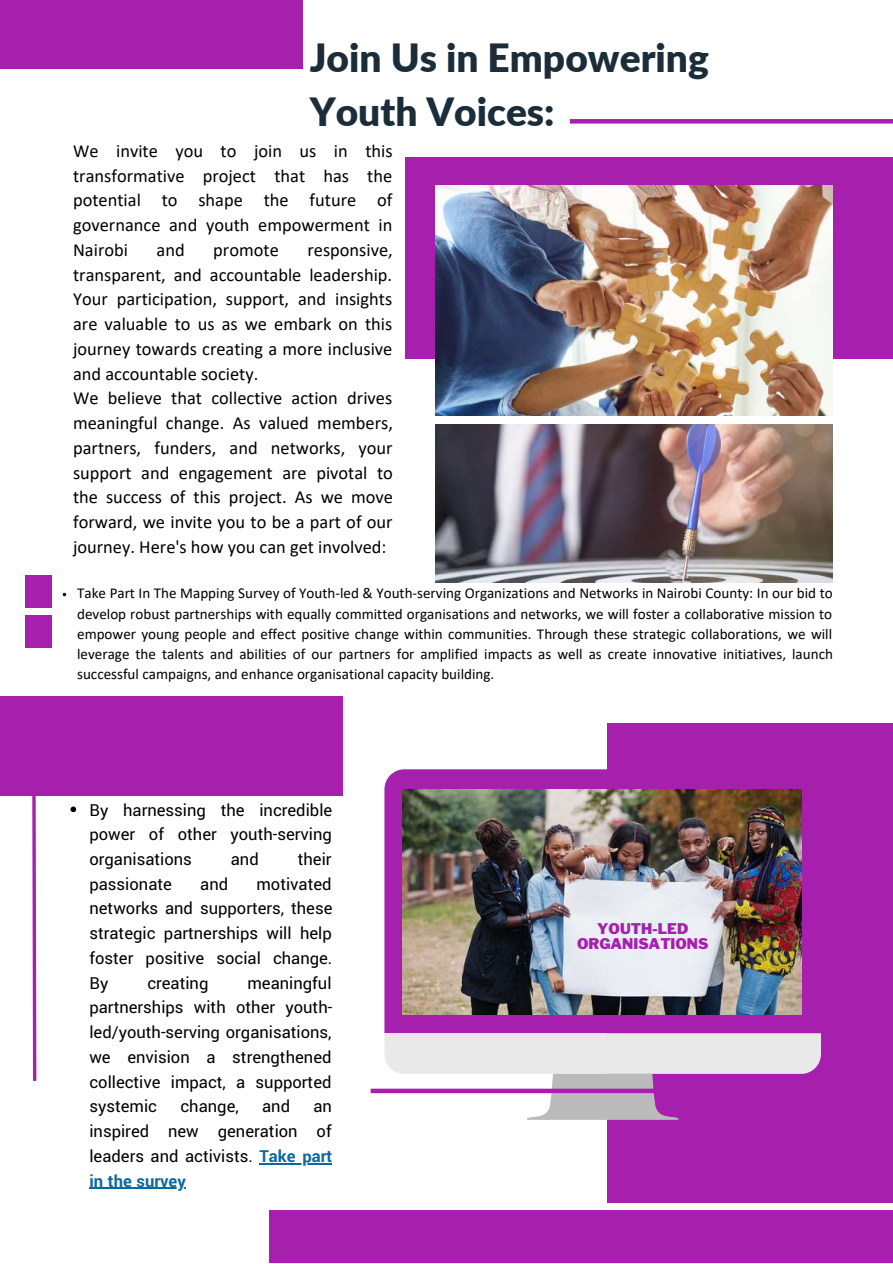
<style>
.page{position:relative;width:893px;height:1264px;background:#fff}
.page>*{position:absolute;margin:0;border:0;box-sizing:border-box;transform-origin:0 0}
.t1{font:900 38.85px/53.6px "Lato";color:#1c2d3a}
.t2{font:18.45px/24.8px "Calibri";color:#000;text-align:justify}
.t3{font:18.45px/24.8px "Yantramanav";color:#000;text-align:justify}
.t4{font:15px/20.2px "Calibri";color:#000;text-align:justify}
.t5{font:900 14.7px/14.5px "Libre Franklin";color:#a61fad;text-align:center}
.s1{font-weight:700;color:#0d68a2}
</style>
<div class="page">
<div style="left:606px;top:723px;width:286px;height:479px;background:#a61fad"></div>
<div style="left:384px;top:769px;width:418px;height:264px;background:#a61fad"></div>
<svg style="left:384px;top:1033px;width:436px;height:86px"></svg>
<img style="left:403px;top:790px;width:398px;height:224px">
<div style="left:269px;top:1210px;width:623px;height:52px;background:#a61fad"></div>
<div style="left:0;top:0;width:303px;height:69px;background:#a61fad"></div>
<div style="left:405px;top:158px;width:487px;height:201px;background:#a61fad"></div>
<img style="left:435px;top:186px;width:397px;height:229px">
<img style="left:435px;top:424px;width:397px;height:159px">
<div style="left:370px;top:1088px;width:371px;height:5px;background:#a61fad"></div>
<div style="left:570px;top:119px;width:322px;height:5px;background:#a61fad"></div>
<svg style="left:32px;top:796px;width:5px;height:285px"></svg>
<div style="left:0;top:696px;width:343px;height:100px;background:#a61fad"></div>
<div style="left:25px;top:615px;width:26px;height:32px;background:#a61fad"></div>
<div style="left:25px;top:575px;width:26px;height:33px;background:#a61fad"></div>
<svg style="left:70px;top:806px;width:6px;height:6px"></svg>
<hr style="left:259px;top:1162px;width:73px;height:2px;background:#0d68a2">
<hr style="left:89px;top:1187px;width:97px;height:1px;background:#0d68a2">
<h1 class="t1" style="left:309px;top:30px;width:400px">Join Us in Empowering<br>Youth Voices:</h1>
<p class="t2" style="left:73px;top:140px;width:321px">We invite you to join us in this transformative project that has the potential to shape the future of governance and youth empowerment in Nairobi</p>
<p class="t2" style="left:157px;top:239px;width:30px">and</p>
<p class="t2" style="left:213px;top:239px;width:67px">promote</p>
<p class="t2" style="left:73px;top:239px;width:321px;text-align:left;text-indent:234px">responsive, transparent, and accountable leadership.<br>Your participation, support, and insights are valuable to us as we embark on this journey towards creating a more inclusive and accountable society.<br>We believe that collective action drives meaningful change. As valued members, partners, funders, and networks, your support and engagement are pivotal to the success of this project. As we move forward, we invite you to be a part of our journey. Here's how you can get involved:</p>
<p class="t4" style="left:77px;top:584px;width:757px">Take Part In The Mapping Survey of Youth-led &amp; Youth-serving Organizations and Networks in Nairobi County: In our bid to develop robust partnerships with equally committed organisations and networks, we will foster a collaborative mission to empower young people and effect positive change within communities. Through these strategic collaborations, we will leverage the talents and abilities of our partners for amplified impacts as well as create innovative initiatives, launch successful campaigns, and enhance organisational capacity building.</p>
<p class="t3" style="left:89px;top:797px;width:244px">By harnessing the incredible power of other youth-serving organisations</p>
<p class="t3" style="left:231px;top:847px;width:29px">and</p>
<p class="t3" style="left:298px;top:847px;width:35px">their</p>
<p class="t3" style="left:89px;top:872px;width:244px;text-indent:167px">motivated networks and supporters, these strategic partnerships will help foster positive social change.<br>By</p>
<p class="t3" style="left:89px;top:872px;width:84px">passionate</p>
<p class="t3" style="left:200px;top:872px;width:29px">and</p>
<p class="t3" style="left:89px;top:970px;width:244px;text-indent:158px">meaningful partnerships with other youth&shy;led/youth-serving organisations, we envision a strengthened collective impact, a supported systemic</p>
<p class="t3" style="left:147px;top:970px;width:63px">creating</p>
<p class="t3" style="left:180px;top:1094px;width:60px">change,</p>
<p class="t3" style="left:262px;top:1094px;width:29px">and</p>
<p class="t3" style="left:89px;top:1094px;width:244px;text-indent:224px">an inspired new generation of leaders and activists. <span class="s1">Take part in the survey</span></p>
<p class="t5" style="left:577px;top:921px;width:133px">YOUTH-LED<br>ORGANISATIONS</p>
</div>
